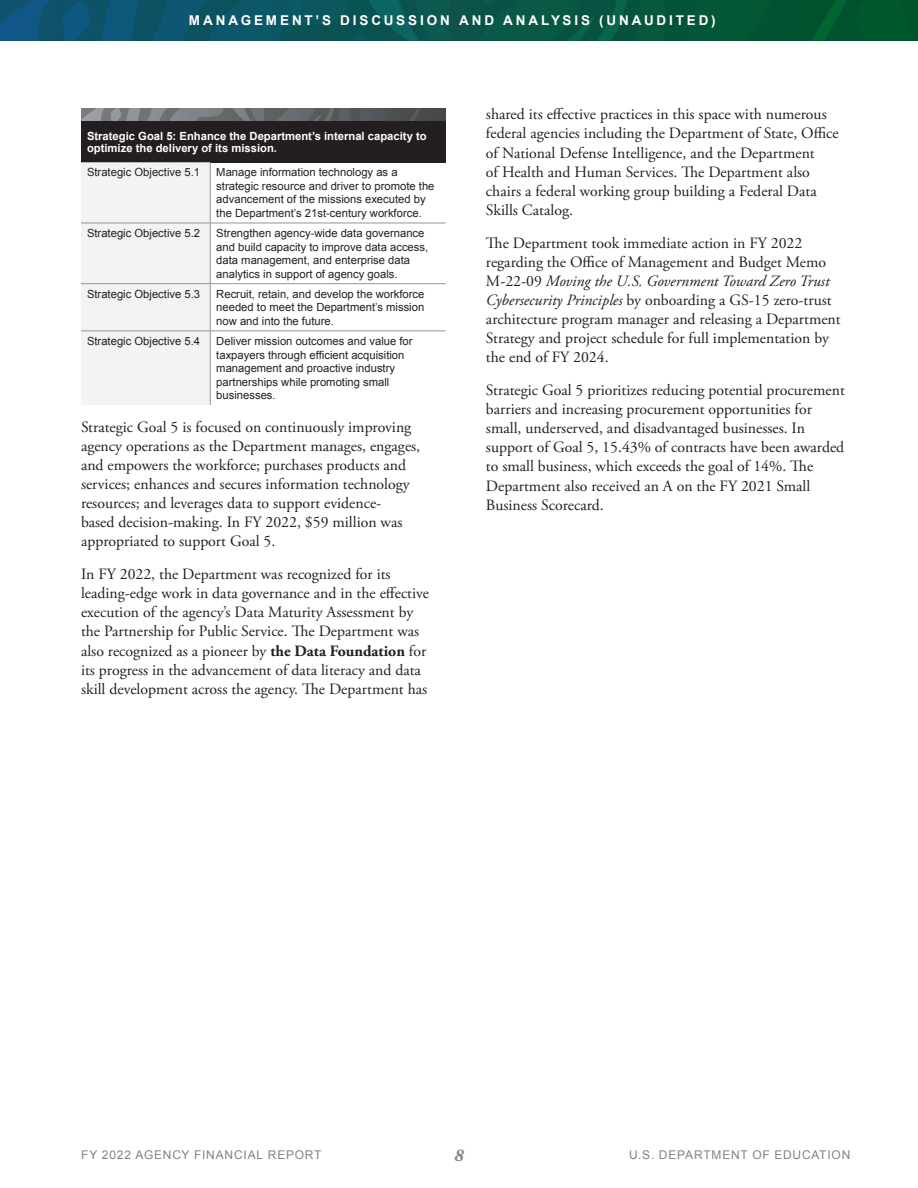
<style>
.page{position:relative;width:918px;height:1188px;background:#fff}
.page>*{position:absolute;margin:0;border:0;box-sizing:border-box;transform-origin:0 0}
.t1{font:italic 700 18px "Adobe Garamond Pro";color:#808285}
.t2{font:15.75px/19px "Adobe Garamond Pro";color:#231f20}
.t3{font:700 13.5px "Arial";letter-spacing:.215em;color:#fff}
.t4{font:12px "Arial";letter-spacing:.065em;color:#808285}
.t5{font:11.25px/13.5px "Arial";color:#231f20}
.t6{font:700 11.25px/12px "Arial";color:#fff}
.s1{font-weight:700}
.s2{font-style:italic}
</style>
<div class="page">
<svg style="left:0;top:0;width:918px;height:40px;background:#085550"></svg>
<svg style="left:81px;top:108px;width:365px;height:13px;background:#696b6f"></svg>
<div style="left:81px;top:121px;width:365px;height:41px;background:#231f20"></div>
<div style="left:81px;top:162px;width:129px;height:243px;background:#f2f3f4"></div>
<hr style="left:210px;top:162px;width:1px;height:61px;background:#94959a">
<hr style="left:81px;top:223px;width:129px;height:1px;background:#94959a">
<hr style="left:210px;top:223px;width:236px;height:1px;background:#94959a">
<hr style="left:210px;top:223px;width:1px;height:60px;background:#94959a">
<hr style="left:81px;top:283px;width:129px;height:1px;background:#94959a">
<hr style="left:210px;top:283px;width:236px;height:1px;background:#94959a">
<hr style="left:210px;top:284px;width:1px;height:47px;background:#94959a">
<hr style="left:81px;top:331px;width:129px;height:1px;background:#94959a">
<hr style="left:210px;top:331px;width:236px;height:1px;background:#94959a">
<hr style="left:210px;top:331px;width:1px;height:74px;background:#94959a">
<p class="t3" style="left:189px;top:12px;width:528px">MANAGEMENT’S DISCUSSION AND ANALYSIS (UNAUDITED)</p>
<p class="t6" style="left:87px;top:130px;width:341px">Strategic Goal 5: Enhance the Department’s internal capacity to optimize the delivery of its mission.</p>
<p class="t5" style="left:87px;top:166px;width:115px">Strategic Objective 5.1</p>
<p class="t5" style="left:216px;top:166px;width:220px">Manage information technology as a strategic resource and driver to promote the advancement of the missions executed by the Department’s 21st-century workforce.</p>
<p class="t5" style="left:87px;top:227px;width:115px">Strategic Objective 5.2</p>
<p class="t5" style="left:216px;top:227px;width:213px">Strengthen agency-wide data governance and build capacity to improve data access, data management, and enterprise data analytics in support of agency goals.</p>
<p class="t5" style="left:87px;top:287px;width:115px">Strategic Objective 5.3</p>
<p class="t5" style="left:216px;top:287px;width:210px;text-align:justify">Recruit, retain, and develop the workforce needed to meet the Department’s mission now and into the future.</p>
<p class="t5" style="left:87px;top:334px;width:115px">Strategic Objective 5.4</p>
<p class="t5" style="left:216px;top:334px;width:198px">Deliver mission outcomes and value for taxpayers through efficient acquisition management and proactive industry partnerships while promoting small businesses.</p>
<p class="t2" style="left:81px;top:418px;width:341px">Strategic Goal 5 is focused on continuously improving agency operations as the Department manages, engages, and empowers the workforce; purchases products and services; enhances and secures information technology resources; and leverages data to support evidence-<br>based decision-making. In FY 2022, $59 million was appropriated to support Goal 5.</p>
<p class="t2" style="left:81px;top:565px;width:350px">In FY 2022, the Department was recognized for its leading-edge work in data governance and in the effective execution of the agency’s Data Maturity Assessment by the Partnership for Public Service. The Department was also recognized as a pioneer by <span class="s1">the Data Foundation</span> for its progress in the advancement of data literacy and data skill development across the agency. The Department has</p>
<p class="t2" style="left:486px;top:105px;width:354px">shared its effective practices in this space with numerous federal agencies including the Department of State, Office of National Defense Intelligence, and the Department<br>of Health and Human Services. The Department also chairs a federal working group building a Federal Data Skills Catalog.</p>
<p class="t2" style="left:486px;top:234px;width:356px">The Department took immediate action in FY 2022 regarding the Office of Management and Budget Memo M-22-09 <span class="s2">Moving the U.S. Government Toward Zero Trust Cybersecurity Principles</span> by onboarding a GS-15 zero-trust architecture program manager and releasing a Department Strategy and project schedule for full implementation by the end of FY 2024.</p>
<p class="t2" style="left:486px;top:381px;width:360px">Strategic Goal 5 prioritizes reducing potential procurement barriers and increasing procurement opportunities for small, underserved, and disadvantaged businesses. In support of Goal 5, 15.43% of contracts have been awarded to small business, which exceeds the goal of 14%. The Department also received an A on the FY 2021 Small Business Scorecard.</p>
<p class="t4" style="left:81px;top:1147px;width:242px">FY 2022 AGENCY FINANCIAL REPORT</p>
<p class="t1" style="left:454px;top:1145px;width:11px">8</p>
<p class="t4" style="left:629px;top:1147px;width:223px">U.S. DEPARTMENT OF EDUCATION</p>
</div>
